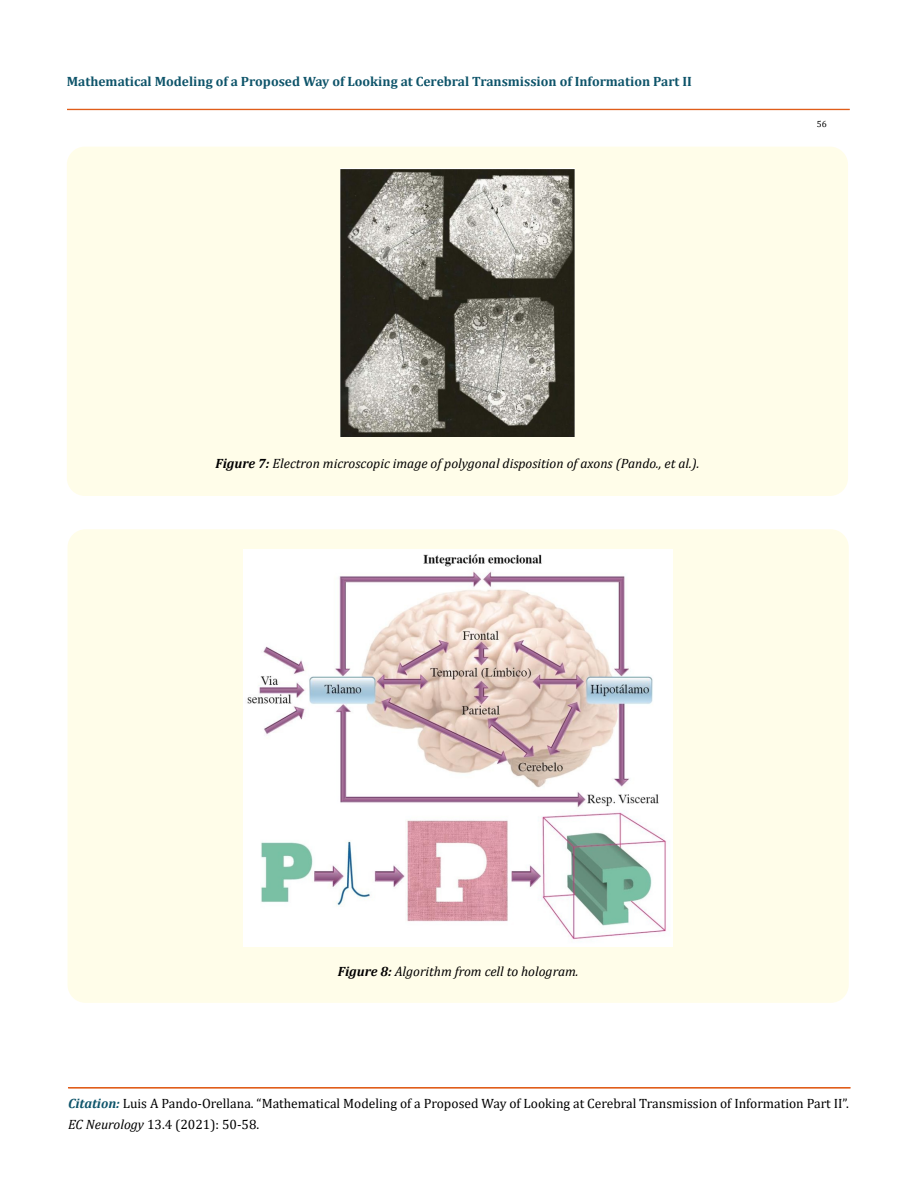
<style>
.page{position:relative;width:917px;height:1190px;background:#fff}
.page>*{position:absolute;margin:0;border:0;box-sizing:border-box;transform-origin:0 0}
.t1{font:13.5px/21px "Cambria";color:#000}
.t2{font:italic 13.5px "Cambria";color:#000}
.t3{font:700 13.5px "Cambria";color:#0e546a}
.t4{font:9px "Cambria";color:#000}
.s1{font-weight:700}
.s2{font-weight:700;font-style:italic;color:#0e546a}
.s3{font-style:italic}
</style>
<div class="page">
<div style="left:67px;top:109px;width:782px;height:1px;border:1px solid #e05d1a"></div>
<div style="left:68px;top:1087px;width:782px;height:1px;border:1px solid #e05d1a"></div>
<div style="left:67px;top:147px;width:781px;height:349px;background:#fffde9;border-radius:18px"></div>
<img style="left:340px;top:168px;width:234px;height:268px">
<div style="left:68px;top:529px;width:780px;height:473px;background:#fffde9;border-radius:18px"></div>
<img style="left:243px;top:550px;width:429px;height:396px">
<p class="t3" style="left:67px;top:72px;width:626px">Mathematical Modeling of a Proposed Way of Looking at Cerebral Transmission of Information Part II</p>
<p class="t4" style="left:816px;top:118px;width:11px">56</p>
<p class="t2" style="left:215px;top:453px;width:485px"><span class="s1">Figure 7:</span> Electron microscopic image of polygonal disposition of axons (Pando., et al.).</p>
<p class="t2" style="left:338px;top:962px;width:242px"><span class="s1">Figure 8:</span> Algorithm from cell to hologram.</p>
<p class="t1" style="left:68px;top:1092px;width:782px"><span class="s2">Citation:</span> Luis A Pando-Orellana. “Mathematical Modeling of a Proposed Way of Looking at Cerebral Transmission of Information Part II”.<br><span class="s3">EC Neurology</span> 13.4 (2021): 50-58.</p>
</div>
